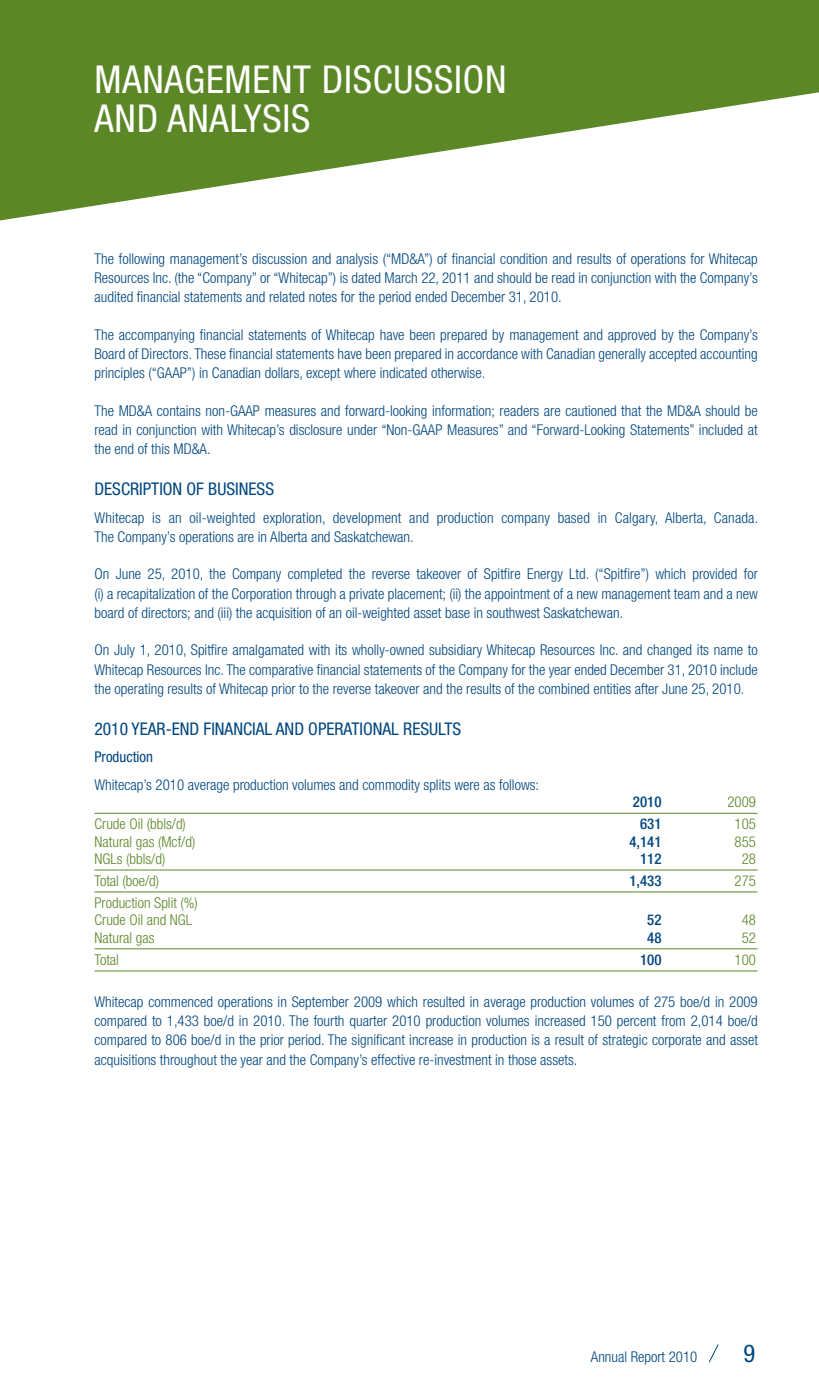
<style>
.page{position:relative;width:819px;height:1386px;background:#fff}
.page>*{position:absolute;margin:0;border:0;box-sizing:border-box;transform-origin:0 0}
.t1{font:condensed 38.5px/38.5px "Helvetica Neue";letter-spacing:.02em;color:#fff}
.t2{font:condensed 24.5px "Helvetica Neue";color:#00467f}
.t3{font:condensed 17.5px "Helvetica Neue";color:#00467f}
.t4{font:300 condensed 14.88px/19.2px "Helvetica Neue";color:#00467f;text-align:justify}
.t5{font:300 condensed 14.88px/17.5px "Helvetica Neue";color:#5c8727}
.t6{font:500 condensed 14.88px "Helvetica Neue";color:#00467f}
.t7{font:condensed 14.88px "Helvetica Neue";color:#00467f}
</style>
<div class="page">
<svg style="left:708px;top:1344px;width:11px;height:19px"></svg>
<svg style="left:0;top:0;width:819px;height:220px;fill:#5c8727"></svg>
<hr style="left:94px;top:813px;width:664px;height:1px;background:#5c8727">
<hr style="left:94px;top:870px;width:664px;height:1px;background:#5c8727">
<hr style="left:94px;top:892px;width:664px;height:1px;background:#5c8727">
<hr style="left:94px;top:949px;width:664px;height:1px;background:#5c8727">
<hr style="left:94px;top:971px;width:664px;height:1px;background:#5c8727">
<h1 class="t1" style="left:94px;top:60px;width:413px">MANAGEMENT DISCUSSION<br>AND ANALYSIS</h1>
<p class="t4" style="left:94px;top:249px;width:665px">The following management’s discussion and analysis (“MD&amp;A”) of financial condition and results of operations for Whitecap Resources Inc. (the “Company” or “Whitecap”) is dated March 22, 2011 and should be read in conjunction with the Company’s audited financial statements and related notes for the period ended December 31, 2010.</p>
<p class="t4" style="left:94px;top:325px;width:665px">The accompanying financial statements of Whitecap have been prepared by management and approved by the Company’s Board of Directors. These financial statements have been prepared in accordance with Canadian generally accepted accounting principles (“GAAP”) in Canadian dollars, except where indicated otherwise.</p>
<p class="t4" style="left:94px;top:401px;width:665px">The MD&amp;A contains non-GAAP measures and forward-looking information; readers are cautioned that the MD&amp;A should be read in conjunction with Whitecap’s disclosure under “Non-GAAP Measures” and “Forward-Looking Statements” included at the end of this MD&amp;A.</p>
<p class="t3" style="left:94px;top:479px;width:181px">DESCRIPTION OF BUSINESS</p>
<p class="t4" style="left:94px;top:508px;width:665px">Whitecap is an oil-weighted exploration, development and production company based in Calgary, Alberta, Canada.<br>The Company’s operations are in Alberta and Saskatchewan.</p>
<p class="t4" style="left:94px;top:564px;width:665px">On June 25, 2010, the Company completed the reverse takeover of Spitfire Energy Ltd. (“Spitfire”) which provided for (i) a recapitalization of the Corporation through a private placement; (ii) the appointment of a new management team and a new board of directors; and (iii) the acquisition of an oil-weighted asset base in southwest Saskatchewan.</p>
<p class="t4" style="left:95px;top:640px;width:665px">On July 1, 2010, Spitfire amalgamated with its wholly-owned subsidiary Whitecap Resources Inc. and changed its name to Whitecap Resources Inc. The comparative financial statements of the Company for the year ended December 31, 2010 include the operating results of Whitecap prior to the reverse takeover and the results of the combined entities after June 25, 2010.</p>
<p class="t3" style="left:94px;top:719px;width:368px">2010 YEAR-END FINANCIAL AND OPERATIONAL RESULTS</p>
<p class="t7" style="left:94px;top:748px;width:60px">Production</p>
<p class="t4" style="left:94px;top:775px;width:446px">Whitecap’s 2010 average production volumes and commodity splits were as follows:</p>
<p class="t6" style="left:633px;top:793px;width:30px">2010</p>
<p class="t5" style="left:727px;top:793px;width:30px">2009</p>
<p class="t5" style="left:95px;top:815px;width:93px">Crude Oil (bbls/d)</p>
<p class="t6" style="left:640px;top:815px;width:23px">631</p>
<p class="t5" style="left:735px;top:815px;width:23px">105</p>
<p class="t5" style="left:95px;top:832px;width:102px">Natural gas (Mcf/d)</p>
<p class="t6" style="left:629px;top:832px;width:34px">4,141</p>
<p class="t5" style="left:735px;top:832px;width:23px">855</p>
<p class="t5" style="left:95px;top:850px;width:72px">NG Ls (bbls/d)</p>
<p class="t6" style="left:640px;top:850px;width:23px">112</p>
<p class="t5" style="left:742px;top:850px;width:16px">28</p>
<p class="t5" style="left:95px;top:872px;width:66px">Total (boe/d)</p>
<p class="t6" style="left:629px;top:872px;width:34px">1,433</p>
<p class="t5" style="left:735px;top:872px;width:23px">275</p>
<p class="t5" style="left:95px;top:894px;width:105px">Production Split (%)<br>Crude Oil and NGL</p>
<p class="t6" style="left:647px;top:911px;width:16px">52</p>
<p class="t5" style="left:742px;top:911px;width:16px">48</p>
<p class="t5" style="left:95px;top:929px;width:62px">Natural gas</p>
<p class="t6" style="left:647px;top:929px;width:16px">48</p>
<p class="t5" style="left:742px;top:929px;width:16px">52</p>
<p class="t5" style="left:95px;top:951px;width:26px">Total</p>
<p class="t6" style="left:640px;top:951px;width:23px">100</p>
<p class="t5" style="left:735px;top:951px;width:23px">100</p>
<p class="t4" style="left:95px;top:992px;width:665px">Whitecap commenced operations in September 2009 which resulted in average production volumes of 275 boe/d in 2009 compared to 1,433 boe/d in 2010. The fourth quarter 2010 production volumes increased 150 percent from 2,014 boe/d compared to 806 boe/d in the prior period. The significant increase in production is a result of strategic corporate and asset acquisitions throughout the year and the Company’s effective re-investment in those assets.</p>
<p class="t4" style="left:591px;top:1347px;width:108px">Annual Report 2010</p>
<h2 class="t2" style="left:743px;top:1340px;width:13px">9</h2>
</div>
